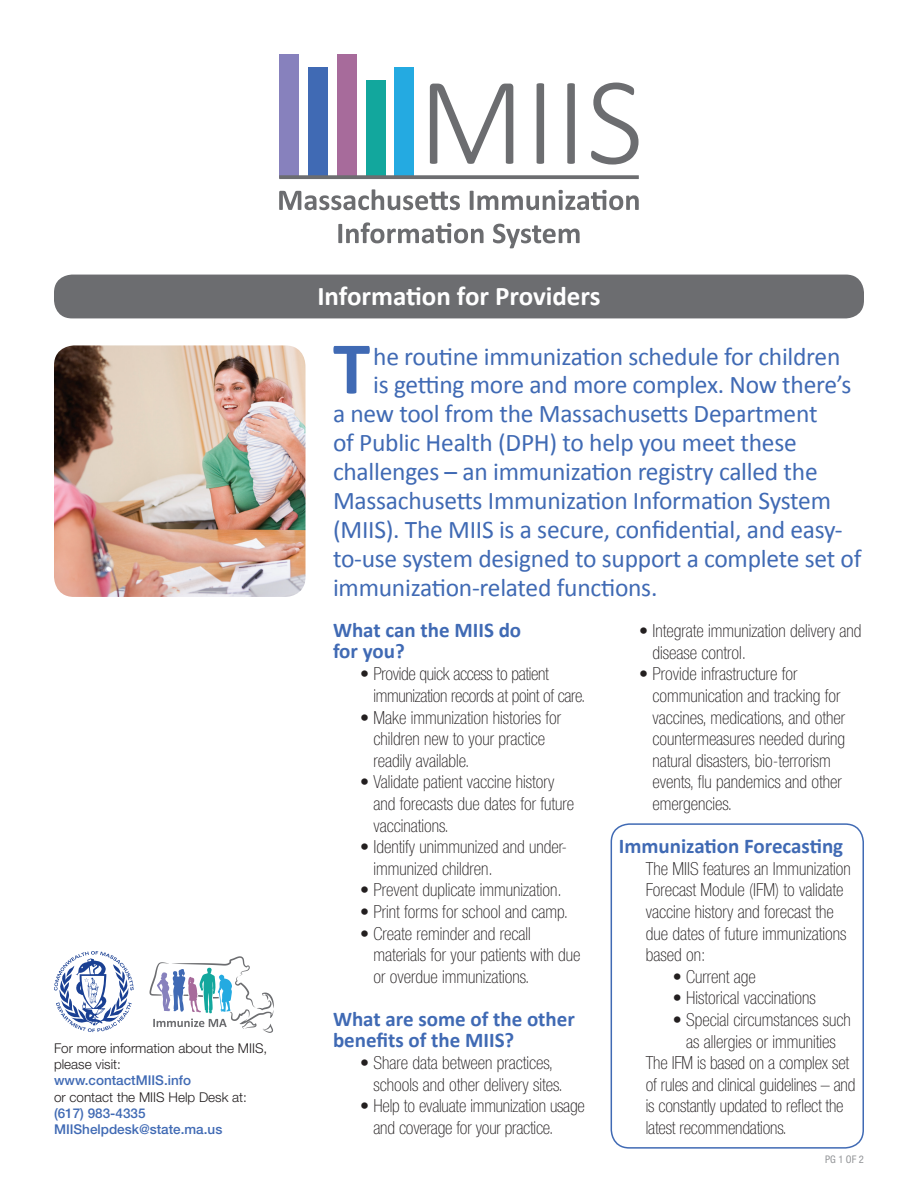
<style>
.page{position:relative;width:918px;height:1188px;background:#fff}
.page>*{position:absolute;margin:0;border:0;box-sizing:border-box;transform-origin:0 0}
.t1{font:700 75.15px "Calibri";color:#406ab4}
.Subhead{font:700 27px "Calibri";color:#fff}
.t2{font:25.5px "Calibri";letter-spacing:-.01em;color:#406ab4}
.Subhead-2{font:700 21px/21px "Calibri";color:#406ab4}
.BodyCopy{font:100 condensed 18px/21.6px "Helvetica Neue LT Std";color:#231f20}
.BodyCopy-2{font:100 condensed 18px/21.6px "Helvetica Neue LT Std";letter-spacing:-.02em;color:#231f20}
.t3{font:300 13.5px/16.2px "Helvetica Neue LT Std";color:#231f20}
.t4{font:500 13.5px "Helvetica Neue LT Std";color:#406ab4}
.t5{font:condensed 10.5px "Helvetica Neue LT Std";color:#939598}
</style>
<div class="page">
<img style="left:54px;top:345px;width:252px;height:252px">
<div style="left:54px;top:275px;width:810px;height:43px;background:#6c6d70;border-radius:18px"></div>
<div style="left:611px;top:823px;width:253px;height:326px;border:2px solid #406ab4;border-radius:18px"></div>
<svg style="left:54px;top:951px;width:80px;height:81px"></svg>
<svg style="left:150px;top:956px;width:124px;height:77px"></svg>
<div style="left:308px;top:67px;width:20px;height:110px;background:#406ab4"></div>
<div style="left:279px;top:54px;width:20px;height:123px;background:#8781bd"></div>
<div style="left:337px;top:54px;width:20px;height:123px;background:#a76b9b"></div>
<div style="left:366px;top:80px;width:19px;height:97px;background:#12a79d"></div>
<div style="left:395px;top:67px;width:19px;height:110px;background:#24aae1"></div>
<svg style="left:279px;top:189px;width:181px;height:21px"></svg>
<svg style="left:470px;top:190px;width:169px;height:20px"></svg>
<svg style="left:338px;top:222px;width:146px;height:21px"></svg>
<svg style="left:493px;top:224px;width:87px;height:24px"></svg>
<svg style="left:430px;top:84px;width:83px;height:80px"></svg>
<svg style="left:537px;top:83px;width:7px;height:81px"></svg>
<svg style="left:567px;top:83px;width:8px;height:81px"></svg>
<svg style="left:591px;top:83px;width:48px;height:82px"></svg>
<svg style="left:279px;top:175px;width:360px;height:4px"></svg>
<p class="t3" style="left:54px;top:1040px;width:215px">For more information about the MIIS, please visit:</p>
<p class="t4" style="left:54px;top:1073px;width:139px">www.contactMIIS.info</p>
<p class="t3" style="left:54px;top:1088px;width:195px">or contact the MIIS Help Desk at:</p>
<p class="t4" style="left:54px;top:1105px;width:93px">(617) 983-4335</p>
<p class="t4" style="left:54px;top:1121px;width:170px">MIIShelpdesk@state.ma.us</p>
<p class="Subhead" style="left:317px;top:279px;width:285px">Information for Providers</p>
<p class="t1" style="left:333px;top:320px;width:39px">T</p>
<p class="t2" style="left:373px;top:340px;width:469px">he routine immunization schedule for children</p>
<p class="t2" style="left:373px;top:369px;width:480px">is getting more and more complex. Now there’s</p>
<p class="t2" style="left:333px;top:398px;width:486px">a new tool from the Massachusetts Department</p>
<p class="t2" style="left:333px;top:427px;width:465px">of Public Health (DPH) to help you meet these</p>
<p class="t2" style="left:333px;top:455px;width:486px">challenges – an immunization registry called the</p>
<p class="t2" style="left:333px;top:484px;width:500px">Massachusetts Immunization Information System</p>
<p class="t2" style="left:333px;top:513px;width:511px">(MIIS). The MIIS is a secure, confidential, and easy-</p>
<p class="t2" style="left:333px;top:542px;width:530px">to-use system designed to support a complete set of</p>
<p class="t2" style="left:333px;top:571px;width:326px">immunization-related functions.</p>
<p class="Subhead-2" style="left:333px;top:620px;width:190px">What can the MIIS do for you?</p>
<p class="BodyCopy-2" style="left:374px;top:663px;width:213px;text-indent:-14px">• Provide quick access to patient immunization records at point of care.</p>
<p class="BodyCopy" style="left:374px;top:706px;width:189px;text-indent:-14px">• Make immunization histories for children new to your practice readily available.</p>
<p class="BodyCopy" style="left:374px;top:771px;width:202px;text-indent:-14px">• Validate patient vaccine history and forecasts due dates for future vaccinations.</p>
<p class="BodyCopy" style="left:374px;top:836px;width:195px;text-indent:-14px">• Identify unimmunized and under&shy;immunized children.</p>
<p class="BodyCopy" style="left:360px;top:879px;width:203px">• Prevent duplicate immunization.</p>
<p class="BodyCopy" style="left:360px;top:901px;width:210px">• Print forms for school and camp.</p>
<p class="BodyCopy" style="left:374px;top:922px;width:208px;text-indent:-14px">• Create reminder and recall materials for your patients with due or overdue immunizations.</p>
<p class="Subhead-2" style="left:333px;top:1009px;width:243px">What are some of the other benefits of the MIIS?</p>
<p class="BodyCopy" style="left:374px;top:1052px;width:191px;text-indent:-14px">• Share data between practices, schools and other delivery sites.</p>
<p class="BodyCopy" style="left:374px;top:1095px;width:213px;text-indent:-14px">• Help to evaluate immunization usage and coverage for your practice.</p>
<p class="BodyCopy" style="left:652px;top:620px;width:210px;text-indent:-14px">• Integrate immunization delivery and disease control.</p>
<p class="BodyCopy" style="left:652px;top:663px;width:194px;text-indent:-14px">• Provide infrastructure for communication and tracking for vaccines, medications, and other countermeasures needed during natural disasters, bio-terrorism events, flu pandemics and other emergencies.</p>
<p class="Subhead-2" style="left:619px;top:836px;width:226px">Immunization Forecasting</p>
<p class="BodyCopy" style="left:646px;top:858px;width:207px">The MIIS features an Immunization<br>Forecast Module (IFM) to validate vaccine history and forecast the due dates of future immunizations based on:</p>
<p class="BodyCopy" style="left:673px;top:966px;width:85px">• Current age</p>
<p class="BodyCopy" style="left:673px;top:987px;width:145px">• Historical vaccinations</p>
<p class="BodyCopy" style="left:673px;top:1009px;width:180px;text-align:center">• Special circumstances such as allergies or immunities</p>
<p class="BodyCopy" style="left:646px;top:1052px;width:211px">The IFM is based on a complex set of rules and clinical guidelines – and is constantly updated to reflect the latest recommendations.</p>
<p class="t5" style="left:825px;top:1153px;width:40px">PG 1 OF 2</p>
</div>
